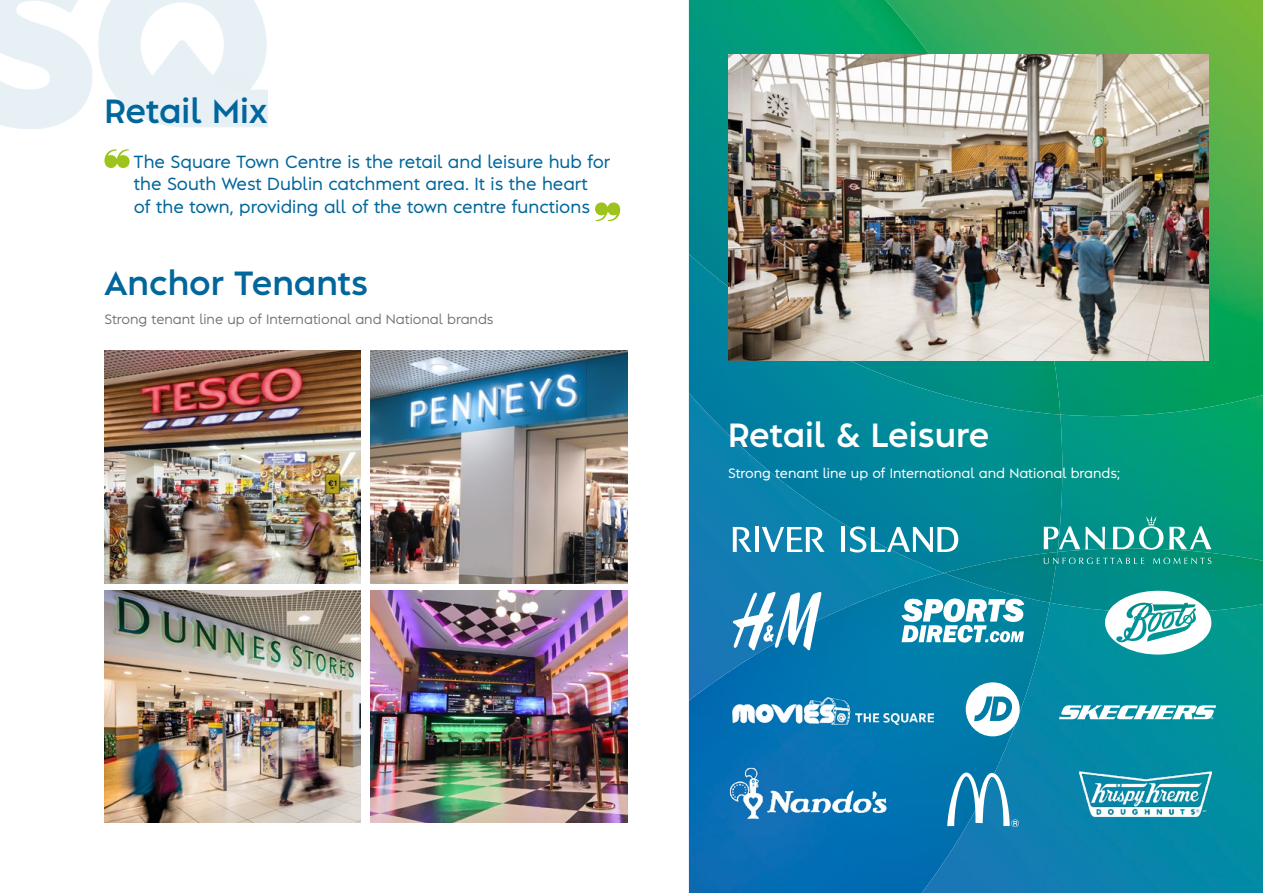
<style>
.page{position:relative;width:1263px;height:893px;background:#fff}
.page>*{position:absolute;margin:0;border:0;box-sizing:border-box;transform-origin:0 0}
.t1{font:700 31.5px "Albula";color:#00669b}
.t2{font:700 31.5px "Albula";color:#fff}
.t3{font:500 16.5px/22.5px "Albula";color:#00669b}
.t4{font:500 12.75px "Albula";color:#fff}
.t5{font:12.75px "Albula";color:#706f6f}
</style>
<div class="page">
<img style="left:1062px;top:416px;width:201px;height:132px">
<img style="left:1060px;top:0;width:203px;height:416px">
<img style="left:689px;top:361px;width:373px;height:212px">
<img style="left:689px;top:0;width:371px;height:415px">
<img style="left:1050px;top:613px;width:213px;height:280px">
<img style="left:1050px;top:548px;width:213px;height:65px">
<img style="left:689px;top:573px;width:361px;height:320px">
<img style="left:944px;top:552px;width:113px;height:51px">
<img style="left:0;top:0;width:268px;height:129px">
<img style="left:104px;top:351px;width:257px;height:232px">
<img style="left:371px;top:351px;width:256px;height:232px">
<img style="left:104px;top:590px;width:257px;height:233px">
<img style="left:371px;top:590px;width:256px;height:232px">
<img style="left:728px;top:54px;width:481px;height:307px">
<svg style="left:733px;top:527px;width:19px;height:25px"></svg>
<svg style="left:754px;top:527px;width:4px;height:25px"></svg>
<svg style="left:762px;top:527px;width:63px;height:25px"></svg>
<hr style="left:841px;top:527px;width:4px;height:25px;background:#fff">
<svg style="left:850px;top:526px;width:108px;height:26px"></svg>
<svg style="left:1044px;top:558px;width:100px;height:6px"></svg>
<svg style="left:1153px;top:558px;width:58px;height:6px"></svg>
<svg style="left:1044px;top:526px;width:61px;height:23px"></svg>
<svg style="left:1169px;top:526px;width:42px;height:23px"></svg>
<svg style="left:1113px;top:516px;width:50px;height:34px"></svg>
<svg style="left:901px;top:598px;width:123px;height:45px"></svg>
<svg style="left:733px;top:591px;width:88px;height:60px"></svg>
<svg style="left:1105px;top:591px;width:106px;height:64px"></svg>
<svg style="left:1059px;top:705px;width:157px;height:14px"></svg>
<svg style="left:966px;top:682px;width:54px;height:54px"></svg>
<svg style="left:595px;top:202px;width:25px;height:19px"></svg>
<svg style="left:104px;top:149px;width:26px;height:19px"></svg>
<img style="left:728px;top:761px;width:159px;height:67px">
<svg style="left:947px;top:772px;width:72px;height:55px"></svg>
<img style="left:1074px;top:767px;width:142px;height:54px">
<img style="left:733px;top:697px;width:200px;height:27px">
<h1 class="t1" style="left:104px;top:85px;width:165px">Retail Mix</h1>
<p class="t3" style="left:134px;top:149px;width:478px">The Square Town Centre is the retail and leisure hub for the South West Dublin catchment area. It is the heart<br>of the town, providing all of the town centre functions</p>
<h1 class="t1" style="left:104px;top:256px;width:265px">Anchor Tenants</h1>
<p class="t5" style="left:104px;top:309px;width:391px">Strong tenant line up of International and National brands</p>
<h1 class="t2" style="left:728px;top:408px;width:263px">Retail &amp; Leisure</h1>
<p class="t4" style="left:728px;top:463px;width:394px">Strong tenant line up of International and National brands;</p>
</div>
